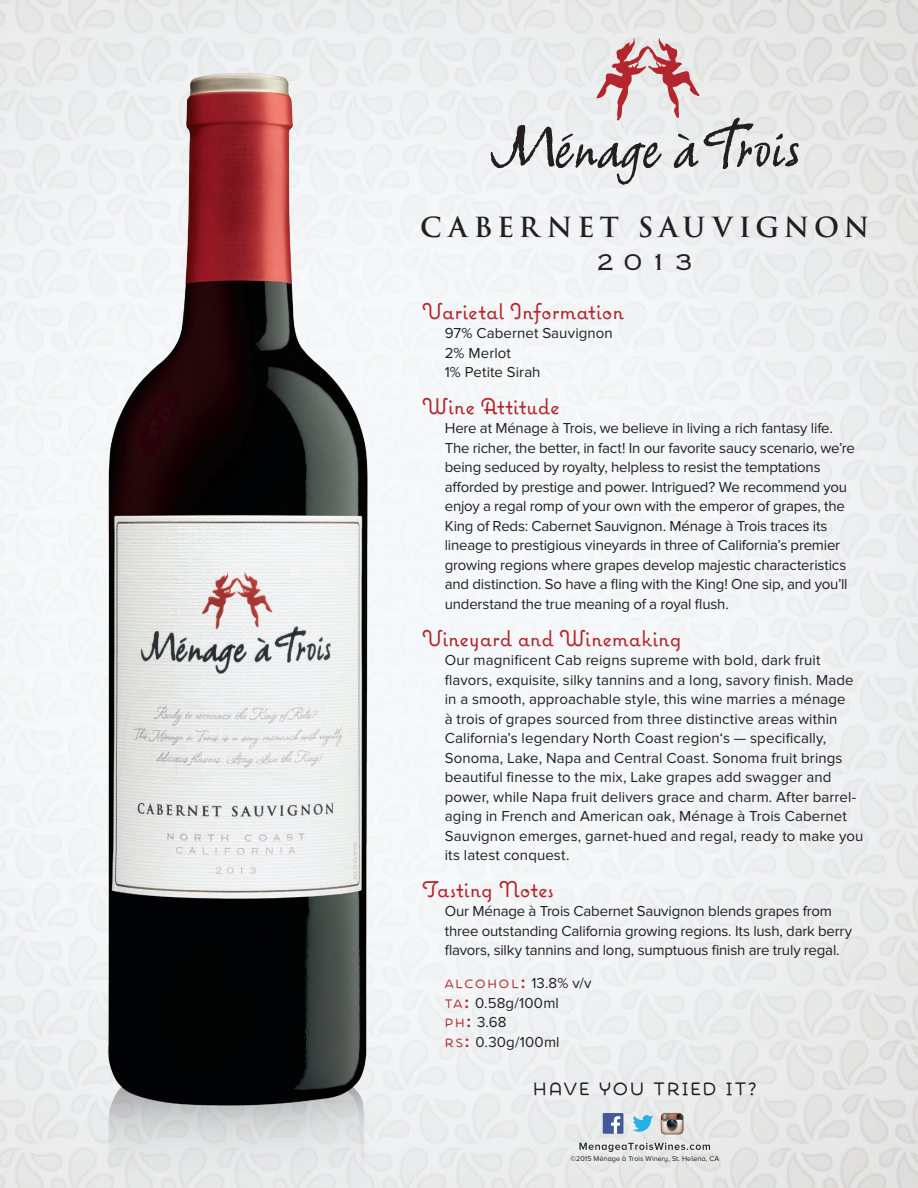
<style>
.page{position:relative;width:918px;height:1188px;background:#fff}
.page>*{position:absolute;margin:0;border:0;box-sizing:border-box;transform-origin:0 0}
.t1{font:37.5px "Showcase Sans Mini";letter-spacing:.045em;color:#231f20}
.t2{font:30px "Copperplate Thirty Two BC";color:#231f20}
.t3{font:700 27px "Trajan Pro";letter-spacing:.19em;color:#231f20}
.t4{font:25.5px "Showcase Sans Mini";letter-spacing:.075em;color:#b3262d}
.t5{font:22.5px "Coquette";letter-spacing:.01em;color:#b3262d}
.t6{font:15px/19.5px "Proxima Nova";letter-spacing:-.005em;color:#231f20}
.t7{font:15px/19.5px "Proxima Nova";letter-spacing:.015em;color:#231f20}
.t8{font:7.2px "Proxima Nova A";letter-spacing:.01em;color:#231f20}
.s1{font-family:"Proxima Nova";font-size:15px;color:#231f20}
.s2{font-family:"Showcase Sans Mini";font-size:25.5px;color:#b3262d}
</style>
<div class="page">
<svg style="left:491px;top:38px;width:308px;height:147px;background:#d7d2d3"></svg>
<div style="left:603px;top:1113px;width:20px;height:21px;background:#425999"></div>
<svg style="left:611px;top:1116px;width:9px;height:18px"></svg>
<img style="left:661px;top:1112px;width:22px;height:22px">
<svg style="left:579px;top:1143px;width:131px;height:9px"></svg>
<svg style="left:633px;top:1115px;width:20px;height:17px"></svg>
<img style="left:86px;top:60px;width:303px;height:1128px">
<h3 class="t3" style="left:420px;top:210px;width:451px">CABERNET SAUVIGNON</h3>
<h2 class="t2" style="left:596px;top:247px;width:98px">2013</h2>
<h3 class="t5" style="left:422px;top:297px;width:203px">Varietal Information</h3>
<p class="t6" style="left:445px;top:324px;width:170px">97% Cabernet Sauvignon<br>2% Merlot<br>1% Petite Sirah</p>
<h3 class="t5" style="left:422px;top:392px;width:139px">Wine Attitude</h3>
<p class="t6" style="left:445px;top:419px;width:412px">Here at Ménage à Trois, we believe in living a rich fantasy life.<br>The richer, the better, in fact! In our favorite saucy scenario, we’re being seduced by royalty, helpless to resist the temptations afforded by prestige and power. Intrigued? We recommend you enjoy a regal romp of your own with the emperor of grapes, the King of Reds: Cabernet Sauvignon. Ménage à Trois traces its lineage to prestigious vineyards in three of California’s premier growing regions where grapes develop majestic characteristics and distinction. So have a fling with the King! One sip, and you’ll understand the true meaning of a royal flush.</p>
<h3 class="t5" style="left:422px;top:624px;width:261px">Vineyard and Winemaking</h3>
<p class="t6" style="left:445px;top:651px;width:420px">Our magnificent Cab reigns supreme with bold, dark fruit flavors, exquisite, silky tannins and a long, savory finish. Made in a smooth, approachable style, this wine marries a ménage<br>à trois of grapes sourced from three distinctive areas within California’s legendary North Coast region‘s — specifically, Sonoma, Lake, Napa and Central Coast. Sonoma fruit brings beautiful finesse to the mix, Lake grapes add swagger and power, while Napa fruit delivers grace and charm. After barrel&shy;aging in French and American oak, Ménage à Trois Cabernet Sauvignon emerges, garnet-hued and regal, ready to make you its latest conquest.</p>
<h3 class="t5" style="left:422px;top:875px;width:133px">Tasting Notes</h3>
<p class="t6" style="left:445px;top:902px;width:409px">Our Ménage à Trois Cabernet Sauvignon blends grapes from three outstanding California growing regions. Its lush, dark berry flavors, silky tannins and long, sumptuous finish are truly regal.</p>
<h3 class="t4" style="left:445px;top:965px;width:148px">Alcohol: <span class="s1">13.8% v/v</span></h3>
<p class="t7" style="left:445px;top:993px;width:116px"><span class="s2">TA:</span> 0.58g/100ml <span class="s2">pH:</span> 3.68<br><span class="s2">RS:</span> 0.30g/100ml</p>
<h1 class="t1" style="left:533px;top:1061px;width:225px">Have you tried it?</h1>
<p class="t8" style="left:570px;top:1155px;width:150px">©2015 Ménage à Trois Winery, St. Helena, CA</p>
</div>
